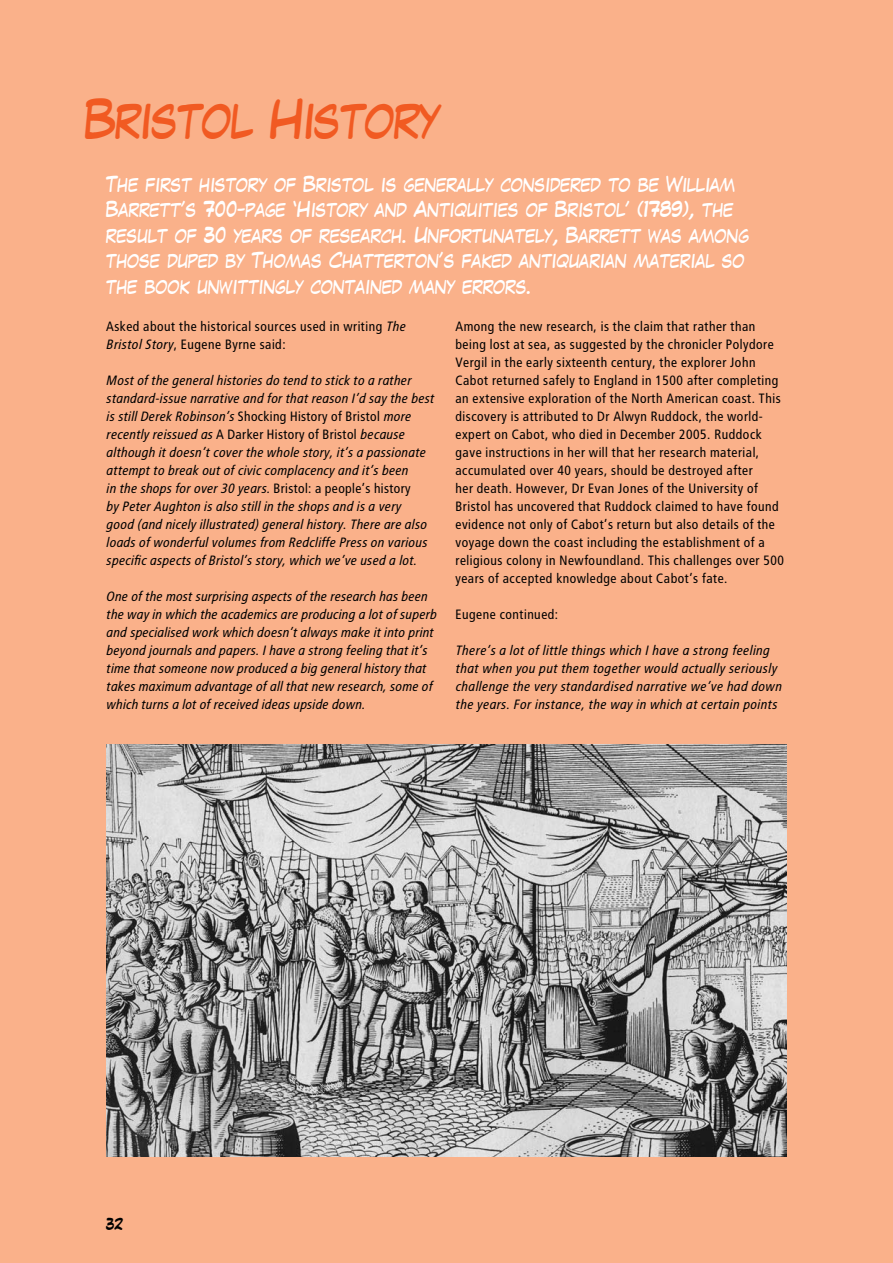
<style>
.page{position:relative;width:893px;height:1263px;background:#fab18a}
.page>*{position:absolute;margin:0;border:0;box-sizing:border-box;transform-origin:0 0}
.t1{font:45px "Laffayette Comic Pro";letter-spacing:-.025em;color:#f15a22}
.t2{font:18px/25.5px "Laffayette Comic Pro";color:#fff}
.t3{font:italic 13.5px/18px "Bristol";letter-spacing:-.01em;color:#000}
.t4{font:13.5px/18px "Bristol";color:#000}
.t5{font:13.5px "Laffayette Comic Pro";color:#000}
.s1{font-style:italic}
.s2{font-style:normal}
</style>
<div class="page">
<img style="left:106px;top:744px;width:681px;height:413px">
<h1 class="t1" style="left:85px;top:98px;width:356px">Bristol History</h1>
<p class="t2" style="left:106px;top:172px;width:644px">The first history of Bristol is generally considered to be William Barrett’s 700-page ‘History and Antiquities of Bristol’ (1789), the result of 30 years of research. Unfortunately, Barrett was among those duped by Thomas Chatterton’s faked antiquarian material so the book unwittingly contained many errors.</p>
<p class="t4" style="left:106px;top:318px;width:301px">Asked about the historical sources used in writing <span class="s1">The<br>Bristol Story</span>, Eugene Byrne said:</p>
<p class="t3" style="left:106px;top:372px;width:330px">Most of the general histories do tend to stick to a rather standard-issue narrative and for that reason I’d say the best is still Derek Robinson’s <span class="s2">Shocking History of Bristol</span> more recently reissued as <span class="s2">A Darker History of Bristol</span> because although it doesn’t cover the whole story, it’s a passionate attempt to break out of civic complacency and it’s been<br>in the shops for over 30 years. <span class="s2">Bristol: a people’s history<br></span>by Peter Aughton is also still in the shops and is a very<br>good (and nicely illustrated) general history. There are also loads of wonderful volumes from Redcliffe Press on various specific aspects of Bristol’s story, which we’ve used a lot.</p>
<p class="t3" style="left:106px;top:588px;width:332px">One of the most surprising aspects of the research has been the way in which the academics are producing a lot of superb and specialised work which doesn’t always make it into print beyond journals and papers. I have a strong feeling that it’s time that someone now produced a big general history that takes maximum advantage of all that new research, some of which turns a lot of received ideas upside down.</p>
<p class="t4" style="left:455px;top:317px;width:330px">Among the new research, is the claim that rather than being lost at sea, as suggested by the chronicler Polydore Vergil in the early sixteenth century, the explorer John Cabot returned safely to England in 1500 after completing an extensive exploration of the North American coast. This discovery is attributed to Dr Alwyn Ruddock, the world&shy;expert on Cabot, who died in December 2005. Ruddock gave instructions in her will that her research material, accumulated over 40 years, should be destroyed after<br>her death. However, Dr Evan Jones of the University of Bristol has uncovered that Ruddock claimed to have found evidence not only of Cabot’s return but also details of the voyage down the coast including the establishment of a religious colony in Newfoundland. This challenges over 500 years of accepted knowledge about Cabot’s fate.</p>
<p class="t4" style="left:455px;top:605px;width:105px">Eugene continued:</p>
<p class="t3" style="left:455px;top:641px;width:328px">There’s a lot of little things which I have a strong feeling that when you put them together would actually seriously challenge the very standardised narrative we’ve had down the years. For instance, the way in which at certain points</p>
<p class="t5" style="left:106px;top:1218px;width:18px">32</p>
</div>
